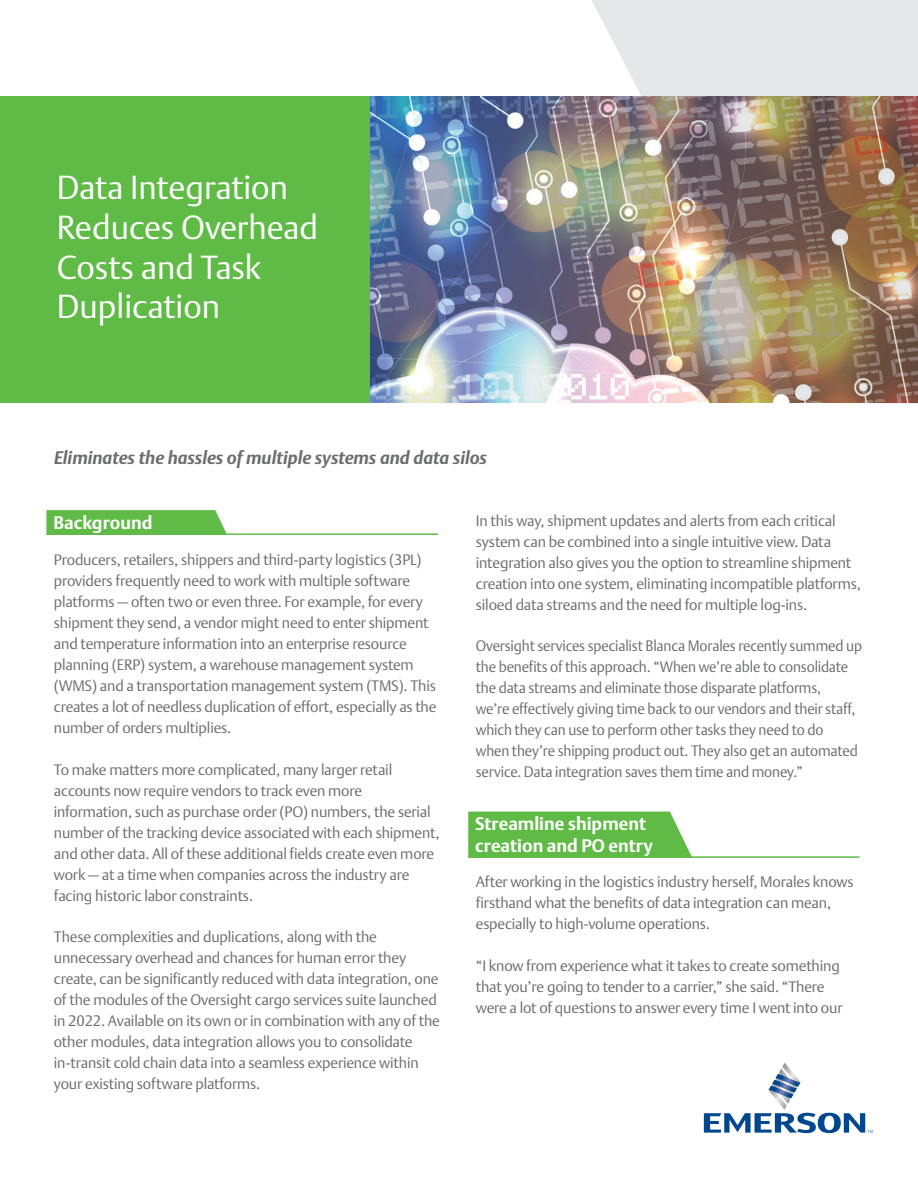
<style>
.page{position:relative;width:918px;height:1188px;background:#fff}
.page>*{position:absolute;margin:0;border:0;box-sizing:border-box;transform-origin:0 0}
.t1{font:300 33px/39.6px "DTL Argo T";color:#fff}
.t2{font:italic 700 18px "DTL Argo T";color:#6c6d70}
.t3{font:700 18px/21.6px "DTL Argo T";color:#fff}
.t4{font:300 15px/21px "DTL Argo T";letter-spacing:-.01em;color:#6c6d70}
.t5{font:300 15px/21px "DTL Argo T";letter-spacing:-.01em;color:#6c6d70;scale:.96 1}
</style>
<div class="page">
<div style="left:0;top:96px;width:372px;height:307px;background:#60bb46"></div>
<img style="left:370px;top:96px;width:200px;height:307px">
<svg style="left:46px;top:510px;width:181px;height:25px;background:#66bd4d"></svg>
<img style="left:570px;top:0;width:348px;height:404px">
<hr style="left:47px;top:533px;width:391px;height:2px;background:#60bb46">
<svg style="left:704px;top:1062px;width:169px;height:71px"></svg>
<div style="left:468px;top:812px;width:224px;height:44px;background:#60bb46"></div>
<hr style="left:468px;top:856px;width:392px;height:2px;background:#60bb46">
<p class="t1" style="left:57px;top:168px;width:263px">Data Integration<br>Reduces Overhead<br>Costs and Task<br>Duplication</p>
<p class="t2" style="left:54px;top:447px;width:434px">Eliminates the hassles of multiple systems and data silos</p>
<p class="t3" style="left:54px;top:511px;width:100px">Background</p>
<p class="t4" style="left:54px;top:549px;width:384px">Producers, retailers, shippers and third-party logistics (3PL) providers frequently need to work with multiple software platforms — often two or even three. For example, for every shipment they send, a vendor might need to enter shipment and temperature information into an enterprise resource planning (ERP) system, a warehouse management system (WMS) and a transportation management system (TMS). This creates a lot of needless duplication of effort, especially as the number of orders multiplies.</p>
<p class="t4" style="left:54px;top:759px;width:387px">To make matters more complicated, many larger retail accounts now require vendors to track even more information, such as purchase order (PO) numbers, the serial number of the tracking device associated with each shipment, and other data. All of these additional fields create even more work — at a time when companies across the industry are facing historic labor constraints.</p>
<p class="t4" style="left:54px;top:926px;width:388px">These complexities and duplications, along with the unnecessary overhead and chances for human error they create, can be significantly reduced with data integration, one of the modules of the Oversight cargo services suite launched in 2022. Available on its own or in combination with any of the other modules, data integration allows you to consolidate in-transit cold chain data into a seamless experience within your existing software platforms.</p>
<p class="t4" style="left:476px;top:510px;width:387px">In this way, shipment updates and alerts from each critical system can be combined into a single intuitive view. Data integration also gives you the option to streamline shipment creation into one system, eliminating incompatible platforms, siloed data streams and the need for multiple log-ins.</p>
<p class="t5" style="left:476px;top:636px;width:404px">Oversight services specialist Blanca Morales recently summed up the benefits of this approach. “When we’re able to consolidate the data streams and eliminate those disparate platforms,<br>we’re effectively giving time back to our vendors and their staff, which they can use to perform other tasks they need to do<br>when they’re shipping product out. They also get an automated service. Data integration saves them time and money.”</p>
<p class="t3" style="left:475px;top:813px;width:179px">Streamline shipment creation and PO entry</p>
<p class="t4" style="left:476px;top:871px;width:379px">After working in the logistics industry herself, Morales knows firsthand what the benefits of data integration can mean, especially to high-volume operations.</p>
<p class="t4" style="left:476px;top:955px;width:368px">“I know from experience what it takes to create something that you’re going to tender to a carrier,” she said. “There were a lot of questions to answer every time I went into our</p>
</div>
